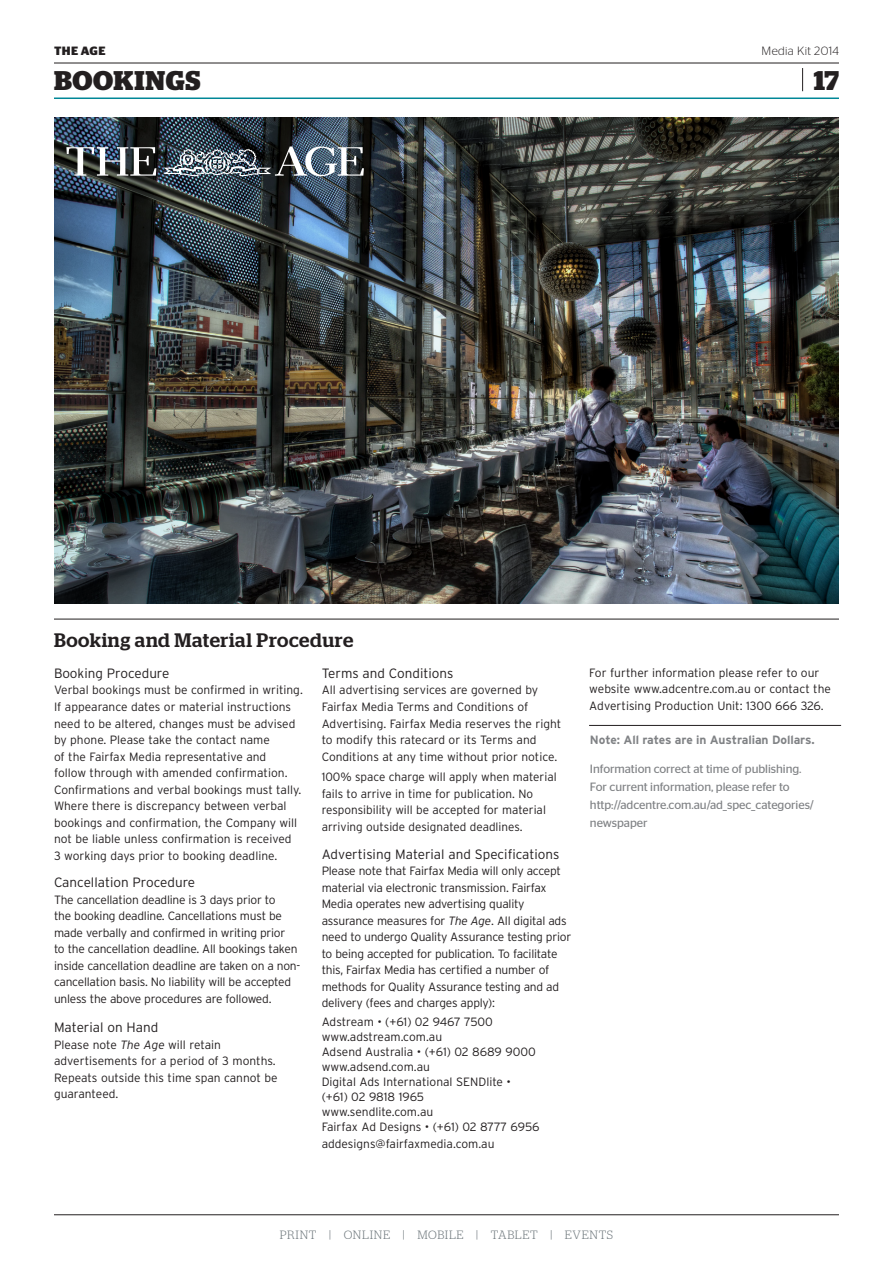
<style>
.page{position:relative;width:893px;height:1263px;background:#fff}
.page>*{position:absolute;margin:0;border:0;box-sizing:border-box;transform-origin:0 0}
.t1{font:700 27px "Stag";letter-spacing:.02em;color:#231f20}
.RT_Main_Header{font:500 19.5px "Stag";letter-spacing:.03em;color:#231f20}
.RT_Table_Header{font:300 13.5px "Interstate";color:#231f20}
.Body{font:300 12px/16.5px "Interstate";letter-spacing:-.01em;color:#231f20}
.RT_footnote{font:12px/18px "Stag Sans";letter-spacing:-.005em;color:#808285}
.RT_footnote-2{font:700 12px "Interstate";letter-spacing:-.005em;color:#808285}
.t2{font:300 12px "Stag";letter-spacing:.055em;color:#6e777c}
.t3{font:300 12px "Stag Sans";letter-spacing:.025em;color:#231f20}
.t4{font:700 12px "Stag Sans";letter-spacing:.03em;color:#231f20}
.s1{font-style:italic}
</style>
<div class="page">
<hr style="left:54px;top:63px;width:785px;height:1px;background:#231f20">
<hr style="left:54px;top:98px;width:785px;height:1px;background:#008797">
<hr style="left:54px;top:1214px;width:785px;height:1px;background:#231f20">
<svg style="left:802px;top:68px;width:1px;height:23px"></svg>
<hr style="left:54px;top:619px;width:785px;height:1px;background:#231f20">
<hr style="left:589px;top:725px;width:252px;height:1px;background:#231f20">
<div style="left:53px;top:115px;width:786px;height:489px;background:#008797;opacity:.3"></div>
<svg style="left:66px;top:147px;width:90px;height:29px"></svg>
<img style="left:163px;top:146px;width:201px;height:30px">
<p class="t4" style="left:54px;top:43px;width:53px">THE AGE</p>
<p class="t3" style="left:761px;top:44px;width:79px">Media Kit 2014</p>
<h1 class="t1" style="left:814px;top:64px;width:27px">17</h1>
<p class="t1" style="left:54px;top:64px;width:148px">BOOKINGS</p>
<p class="RT_Main_Header" style="left:54px;top:629px;width:301px">Booking and Material Procedure</p>
<p class="RT_Table_Header" style="left:54px;top:666px;width:117px">Booking Procedure</p>
<p class="Body" style="left:54px;top:682px;width:250px">Verbal bookings must be confirmed in writing.<br>If appearance dates or material instructions need to be altered, changes must be advised by phone. Please take the contact name<br>of the Fairfax Media representative and<br>follow through with amended confirmation.<br>Confirmations and verbal bookings must tally.<br>Where there is discrepancy between verbal bookings and confirmation, the Company will not be liable unless confirmation is received<br>3 working days prior to booking deadline.</p>
<p class="RT_Table_Header" style="left:54px;top:875px;width:143px">Cancellation Procedure</p>
<p class="Body" style="left:54px;top:891px;width:248px">The cancellation deadline is 3 days prior to<br>the booking deadline. Cancellations must be made verbally and confirmed in writing prior<br>to the cancellation deadline. All bookings taken inside cancellation deadline are taken on a non&shy;cancellation basis. No liability will be accepted unless the above procedures are followed.</p>
<p class="RT_Table_Header" style="left:54px;top:1020px;width:106px">Material on Hand</p>
<p class="Body" style="left:54px;top:1036px;width:225px">Please note <span class="s1">The Age</span> will retain advertisements for a period of 3 months.<br>Repeats outside this time span cannot be guaranteed.</p>
<p class="RT_Table_Header" style="left:322px;top:666px;width:133px">Terms and Conditions</p>
<p class="Body" style="left:322px;top:682px;width:241px">All advertising services are governed by Fairfax Media Terms and Conditions of Advertising. Fairfax Media reserves the right to modify this ratecard or its Terms and Conditions at any time without prior notice.</p>
<p class="Body" style="left:322px;top:769px;width:236px">100% space charge will apply when material fails to arrive in time for publication. No responsibility will be accepted for material arriving outside designated deadlines.</p>
<p class="RT_Table_Header" style="left:322px;top:846px;width:239px">Advertising Material and Specifications</p>
<p class="Body" style="left:322px;top:862px;width:251px">Please note that Fairfax Media will only accept material via electronic transmission. Fairfax Media operates new advertising quality assurance measures for <span class="s1">The Age</span>. All digital ads need to undergo Quality Assurance testing prior to being accepted for publication. To facilitate this, Fairfax Media has certified a number of methods for Quality Assurance testing and ad delivery (fees and charges apply):</p>
<p class="Body" style="left:322px;top:1014px;width:173px">Adstream • (+61) 02 9467 7500</p>
<p class="Body" style="left:322px;top:1029px;width:216px;line-height:15px">www.adstream.com.au<br>Adsend Australia • (+61) 02 8689 9000</p>
<p class="Body" style="left:322px;top:1059px;width:110px">www.adsend.com.au</p>
<p class="Body" style="left:322px;top:1074px;width:191px;line-height:15px">Digital Ads International SENDlite • (+61) 02 9818 1965</p>
<p class="Body" style="left:322px;top:1104px;width:113px">www.sendlite.com.au</p>
<p class="Body" style="left:322px;top:1119px;width:219px">Fairfax Ad Designs • (+61) 02 8777 6956</p>
<p class="Body" style="left:322px;top:1135px;width:174px">addesigns@fairfaxmedia.com.au</p>
<p class="Body" style="left:589px;top:664px;width:243px">For further information please refer to our website www.adcentre.com.au or contact the<br>Advertising Production Unit: 1300 666 326.</p>
<p class="RT_footnote-2" style="left:590px;top:733px;width:226px">Note: All rates are in Australian Dollars.</p>
<p class="RT_footnote" style="left:590px;top:759px;width:226px">Information correct at time of publishing.<br>For current information, please refer to http://adcentre.com.au/ad_spec_categories/ newspaper</p>
<p class="t2" style="left:280px;top:1228px;width:335px">PRINT | ONLINE | MOBILE | TABLET | EVENTS</p>
</div>
